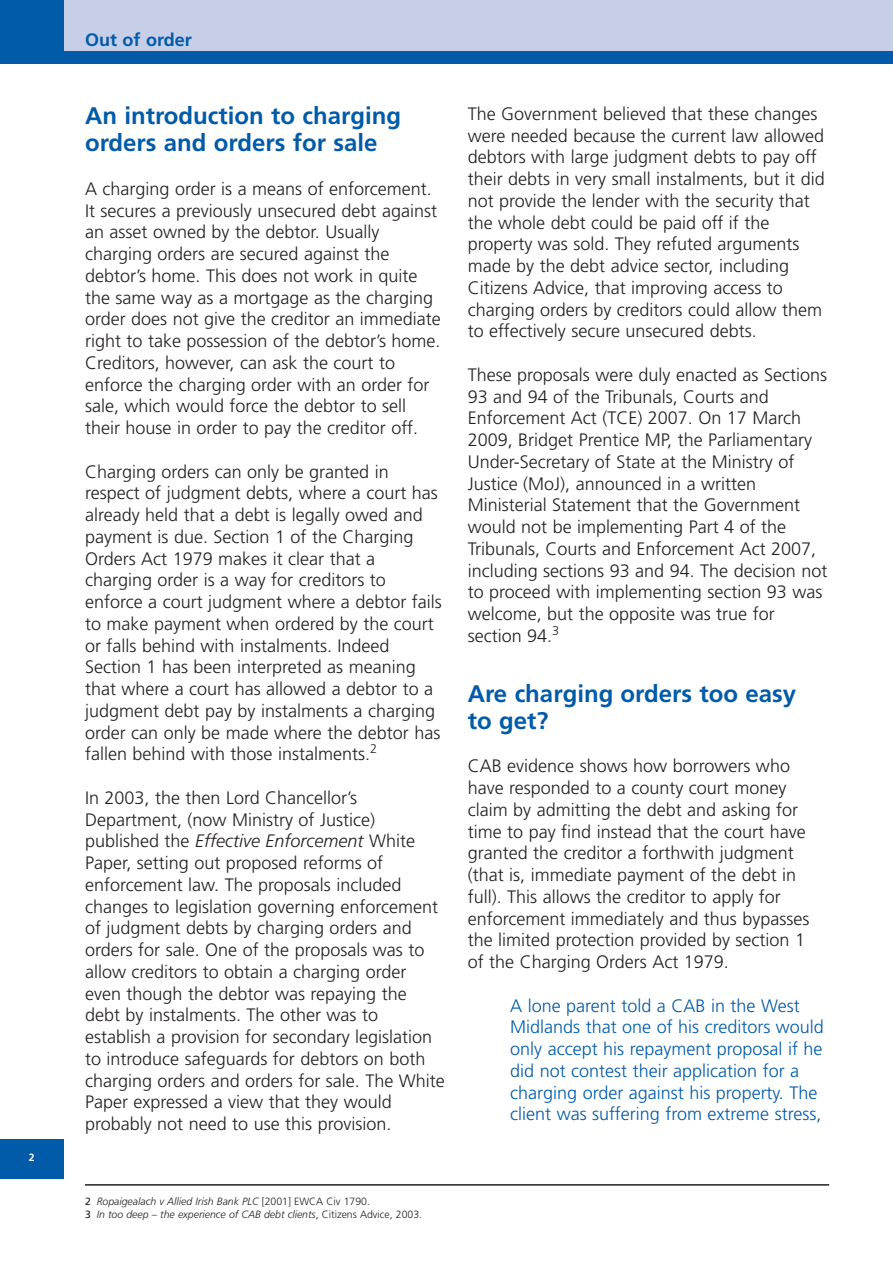
<style>
.page{position:relative;width:893px;height:1263px;background:#fff}
.page>*{position:absolute;margin:0;border:0;box-sizing:border-box;transform-origin:0 0}
.t1{font:700 24px/27px "Frutiger";color:#015ba9}
.t2{font:300 18px/21.8px "Frutiger";color:#231f20}
.t3{font:300 18px/21.8px "Frutiger";color:#015ba9}
.t4{font:700 18px "Frutiger";color:#015ba9}
.t5{font:italic 300 10.5px/13.5px "Frutiger";color:#231f20}
.t6{font:700 10.5px "Frutiger";color:#fff}
.s1{font-style:italic}
.s2{font-weight:400;font-style:normal}
.s3{font-style:normal}
</style>
<div class="page">
<div style="left:0;top:0;width:893px;height:64px;background:#015ba9"></div>
<div style="left:0;top:1139px;width:64px;height:39px;background:#015ba9"></div>
<div style="left:64px;top:0;width:829px;height:51px;background:#c6cee8"></div>
<hr style="left:85px;top:1184px;width:744px;height:1px;background:#231f20">
<p class="t6" style="left:29px;top:1153px;width:7px">2</p>
<p class="t4" style="left:85px;top:32px;width:108px">Out of order</p>
<h1 class="t1" style="left:85px;top:104px;width:318px">An introduction to charging orders and orders for sale</h1>
<p class="t2" style="left:85px;top:179px;width:357px">A charging order is a means of enforcement.<br>It secures a previously unsecured debt against an asset owned by the debtor. Usually charging orders are secured against the debtor’s home. This does not work in quite the same way as a mortgage as the charging order does not give the creditor an immediate right to take possession of the debtor’s home.<br>Creditors, however, can ask the court to enforce the charging order with an order for sale, which would force the debtor to sell their house in order to pay the creditor off.</p>
<p class="t2" style="left:85px;top:462px;width:358px">Charging orders can only be granted in respect of judgment debts, where a court has already held that a debt is legally owed and payment is due. Section 1 of the Charging Orders Act 1979 makes it clear that a charging order is a way for creditors to enforce a court judgment where a debtor fails to make payment when ordered by the court or falls behind with instalments. Indeed Section 1 has been interpreted as meaning that where a court has allowed a debtor to a judgment debt pay by instalments a charging order can only be made where the debtor has fallen behind with those instalments.<sup>2</sup></p>
<p class="t2" style="left:85px;top:788px;width:361px">In 2003, the then Lord Chancellor’s Department, (now Ministry of Justice) published the <span class="s1">Effective Enforcement</span> White Paper, setting out proposed reforms of enforcement law. The proposals included changes to legislation governing enforcement of judgment debts by charging orders and orders for sale. One of the proposals was to allow creditors to obtain a charging order even though the debtor was repaying the debt by instalments. The other was to establish a provision for secondary legislation to introduce safeguards for debtors on both charging orders and orders for sale. The White Paper expressed a view that they would probably not need to use this provision.</p>
<p class="t2" style="left:468px;top:104px;width:358px">The Government believed that these changes were needed because the current law allowed debtors with large judgment debts to pay off their debts in very small instalments, but it did not provide the lender with the security that the whole debt could be paid off if the property was sold. They refuted arguments made by the debt advice sector, including Citizens Advice, that improving access to charging orders by creditors could allow them to effectively secure unsecured debts.</p>
<p class="t2" style="left:468px;top:365px;width:361px">These proposals were duly enacted as Sections 93 and 94 of the Tribunals, Courts and Enforcement Act (TCE) 2007. On 17 March 2009, Bridget Prentice MP, the Parliamentary Under-Secretary of State at the Ministry of Justice (MoJ), announced in a written Ministerial Statement that the Government would not be implementing Part 4 of the Tribunals, Courts and Enforcement Act 2007, including sections 93 and 94. The decision not to proceed with implementing section 93 was welcome, but the opposite was true for section 94.<sup>3</sup></p>
<h1 class="t1" style="left:468px;top:682px;width:330px">Are charging orders too easy to get?</h1>
<p class="t2" style="left:468px;top:757px;width:343px">CAB evidence shows how borrowers who have responded to a county court money claim by admitting the debt and asking for time to pay find instead that the court have granted the creditor a forthwith judgment (that is, immediate payment of the debt in full). This allows the creditor to apply for enforcement immediately and thus bypasses the limited protection provided by section 1 of the Charging Orders Act 1979.</p>
<p class="t3" style="left:510px;top:996px;width:315px">A lone parent told a CAB in the West Midlands that one of his creditors would only accept his repayment proposal if he did not contest their application for a charging order against his property. The client was suffering from extreme stress,</p>
<p class="t5" style="left:85px;top:1195px;width:339px"><span class="s2">2</span> Ropaigealach v Allied Irish Bank PLC <span class="s3">[2001] EWCA Civ 1790.<br></span><span class="s2">3</span> In too deep – the experience of CAB debt clients<span class="s3">, Citizens Advice, 2003.</span></p>
</div>
